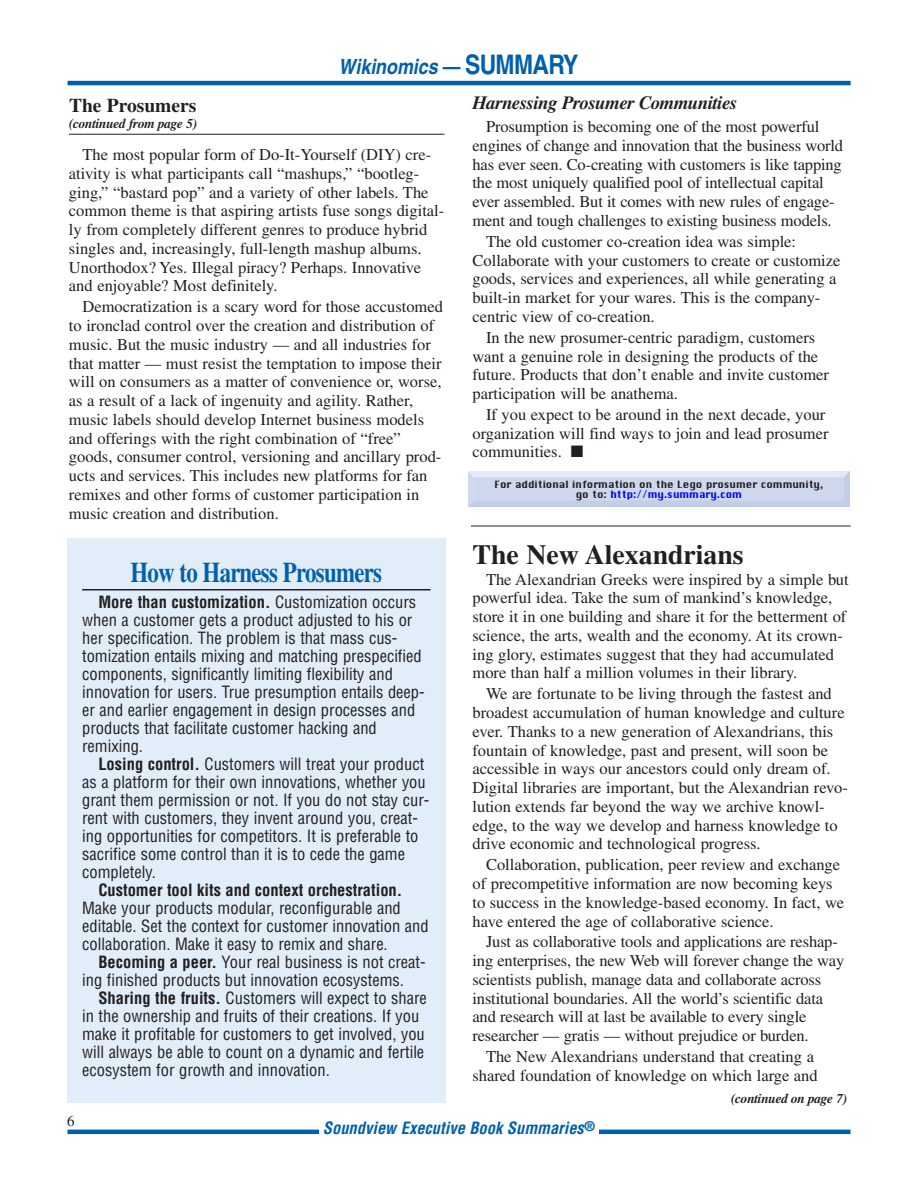
<style>
.page{position:relative;width:918px;height:1188px;background:#fff}
.page>*{position:absolute;margin:0;border:0;box-sizing:border-box;transform-origin:0 0}
.t1{font:700 28.5px "Times";letter-spacing:-.03em;color:#0160ae;scale:.8 1}
.t2{font:700 27.75px "Times";color:#231f20}
.t3{font:italic 700 21px "Helvetica";color:#0160ae;scale:.85 1}
.t4{font:700 19.5px "Times";color:#231f20}
.t5{font:italic 700 18.75px "Times";letter-spacing:-.025em;color:#231f20}
.t6{font:16.5px/18.8px "Times";color:#231f20}
.t7{font:condensed 16.5px/18px "Helvetica";color:#231f20}
.t8{font:700 condensed 16.5px "Helvetica";color:#231f20}
.t9{font:italic 700 condensed 16.5px "Helvetica";color:#0160ae}
.t10{font:15px "Times";color:#231f20}
.t11{font:italic 700 13.5px "Times";letter-spacing:-.025em;color:#231f20}
.t12{font:9.75px/9.8px "Chicago";color:#231f20;text-align:center}
.s1{font-style:normal}
.s2{font-style:normal;font-size:27px}
.s3{font-weight:700}
.s4{color:#00f}
</style>
<div class="page">
<hr style="left:68px;top:81px;width:783px;height:4px;background:#0160ae">
<hr style="left:68px;top:1130px;width:782px;height:4px;background:#0160ae">
<div style="left:319px;top:1117px;width:280px;height:25px;background:#fff"></div>
<hr style="left:69px;top:134px;width:375px;height:1px;background:#231f20">
<svg style="left:469px;top:506px;width:381px;height:1px"></svg>
<div style="left:67px;top:538px;width:379px;height:565px;background:#e1edf8"></div>
<hr style="left:82px;top:589px;width:348px;height:1px;background:#231f20">
<hr style="left:471px;top:526px;width:379px;height:1px;background:#231f20">
<p class="t3" style="left:339px;top:59px;width:284px">Wikinomics <span class="s1">—</span> <span class="s2">SUMMARY</span></p>
<p class="t4" style="left:69px;top:98px;width:129px">The Prosumers</p>
<p class="t11" style="left:69px;top:119px;width:130px">(continued from page 5)</p>
<p class="t6" style="left:69px;top:147px;width:377px;text-indent:14px">The most popular form of Do-It-Yourself (DIY) cre&shy;ativity is what participants call “mashups,” “bootleg&shy;ging,” “bastard pop” and a variety of other labels. The common theme is that aspiring artists fuse songs digital&shy;ly from completely different genres to produce hybrid singles and, increasingly, full-length mashup albums.<br>Unorthodox? Yes. Illegal piracy? Perhaps. Innovative and enjoyable? Most definitely.</p>
<p class="t6" style="left:69px;top:299px;width:376px;text-indent:14px">Democratization is a scary word for those accustomed to ironclad control over the creation and distribution of music. But the music industry — and all industries for that matter — must resist the temptation to impose their will on consumers as a matter of convenience or, worse, as a result of a lack of ingenuity and agility. Rather, music labels should develop Internet business models and offerings with the right combination of “free” goods, consumer control, versioning and ancillary prod&shy;ucts and services. This includes new platforms for fan remixes and other forms of customer participation in music creation and distribution.</p>
<h1 class="t1" style="left:131px;top:562px;width:316px">How to Harness Prosumers</h1>
<p class="t7" style="left:82px;top:595px;width:344px;text-indent:16px"><span class="s3">More than customization.</span> Customization occurs when a customer gets a product adjusted to his or her specification. The problem is that mass cus&shy;tomization entails mixing and matching prespecified components, significantly limiting flexibility and innovation for users. True presumption entails deep&shy;er and earlier engagement in design processes and products that facilitate customer hacking and remixing.</p>
<p class="t7" style="left:82px;top:757px;width:349px;text-indent:16px"><span class="s3">Losing control.</span> Customers will treat your product as a platform for their own innovations, whether you grant them permission or not. If you do not stay cur&shy;rent with customers, they invent around you, creat&shy;ing opportunities for competitors. It is preferable to sacrifice some control than it is to cede the game completely.</p>
<p class="t8" style="left:98px;top:884px;width:306px">Customer tool kits and context orchestration.</p>
<p class="t7" style="left:82px;top:901px;width:348px">Make your products modular, reconfigurable and editable. Set the context for customer innovation and collaboration. Make it easy to remix and share.</p>
<p class="t7" style="left:82px;top:955px;width:345px;text-indent:16px"><span class="s3">Becoming a peer.</span> Your real business is not creat&shy;ing finished products but innovation ecosystems.</p>
<p class="t7" style="left:82px;top:991px;width:346px;text-indent:16px"><span class="s3">Sharing the fruits.</span> Customers will expect to share in the ownership and fruits of their creations. If you make it profitable for customers to get involved, you will always be able to count on a dynamic and fertile ecosystem for growth and innovation.</p>
<p class="t5" style="left:472px;top:96px;width:267px">Harnessing Prosumer Communities</p>
<p class="t6" style="left:472px;top:119px;width:372px;text-indent:14px">Prosumption is becoming one of the most powerful engines of change and innovation that the business world has ever seen. Co-creating with customers is like tapping the most uniquely qualified pool of intellectual capital ever assembled. But it comes with new rules of engage&shy;ment and tough challenges to existing business models.</p>
<p class="t6" style="left:472px;top:233px;width:370px;text-indent:14px">The old customer co-creation idea was simple:<br>Collaborate with your customers to create or customize goods, services and experiences, all while generating a built-in market for your wares. This is the company&shy;centric view of co-creation.</p>
<p class="t6" style="left:472px;top:329px;width:358px;text-indent:14px">In the new prosumer-centric paradigm, customers want a genuine role in designing the products of the future. Products that don’t enable and invite customer participation will be anathema.</p>
<p class="t6" style="left:472px;top:407px;width:358px;text-indent:14px">If you expect to be around in the next decade, your organization will find ways to join and lead prosumer communities. ■</p>
<p class="t12" style="left:494px;top:481px;width:330px">For additional information on the Lego prosumer community, go to: <span class="s4">http://my.summary.com</span></p>
<h2 class="t2" style="left:472px;top:544px;width:273px">The New Alexandrians</h2>
<p class="t6" style="left:472px;top:571px;width:378px;text-indent:14px">The Alexandrian Greeks were inspired by a simple but powerful idea. Take the sum of mankind’s knowledge, store it in one building and share it for the betterment of science, the arts, wealth and the economy. At its crown&shy;ing glory, estimates suggest that they had accumulated more than half a million volumes in their library.</p>
<p class="t6" style="left:472px;top:686px;width:377px;text-indent:14px">We are fortunate to be living through the fastest and broadest accumulation of human knowledge and culture ever. Thanks to a new generation of Alexandrians, this fountain of knowledge, past and present, will soon be accessible in ways our ancestors could only dream of.<br>Digital libraries are important, but the Alexandrian revo&shy;lution extends far beyond the way we archive knowl&shy;edge, to the way we develop and harness knowledge to drive economic and technological progress.</p>
<p class="t6" style="left:472px;top:857px;width:373px;text-indent:14px">Collaboration, publication, peer review and exchange of precompetitive information are now becoming keys to success in the knowledge-based economy. In fact, we have entered the age of collaborative science.</p>
<p class="t6" style="left:472px;top:934px;width:373px;text-indent:14px">Just as collaborative tools and applications are reshap&shy;ing enterprises, the new Web will forever change the way scientists publish, manage data and collaborate across institutional boundaries. All the world’s scientific data and research will at last be available to every single researcher — gratis — without prejudice or burden.</p>
<p class="t6" style="left:472px;top:1049px;width:347px;text-align:center">The New Alexandrians understand that creating a shared foundation of knowledge on which large and</p>
<p class="t11" style="left:731px;top:1093px;width:118px">(continued on page 7)</p>
<p class="t10" style="left:67px;top:1116px;width:9px">6</p>
<p class="t9" style="left:323px;top:1122px;width:273px">Soundview Executive Book Summaries<sup>®</sup></p>
</div>
